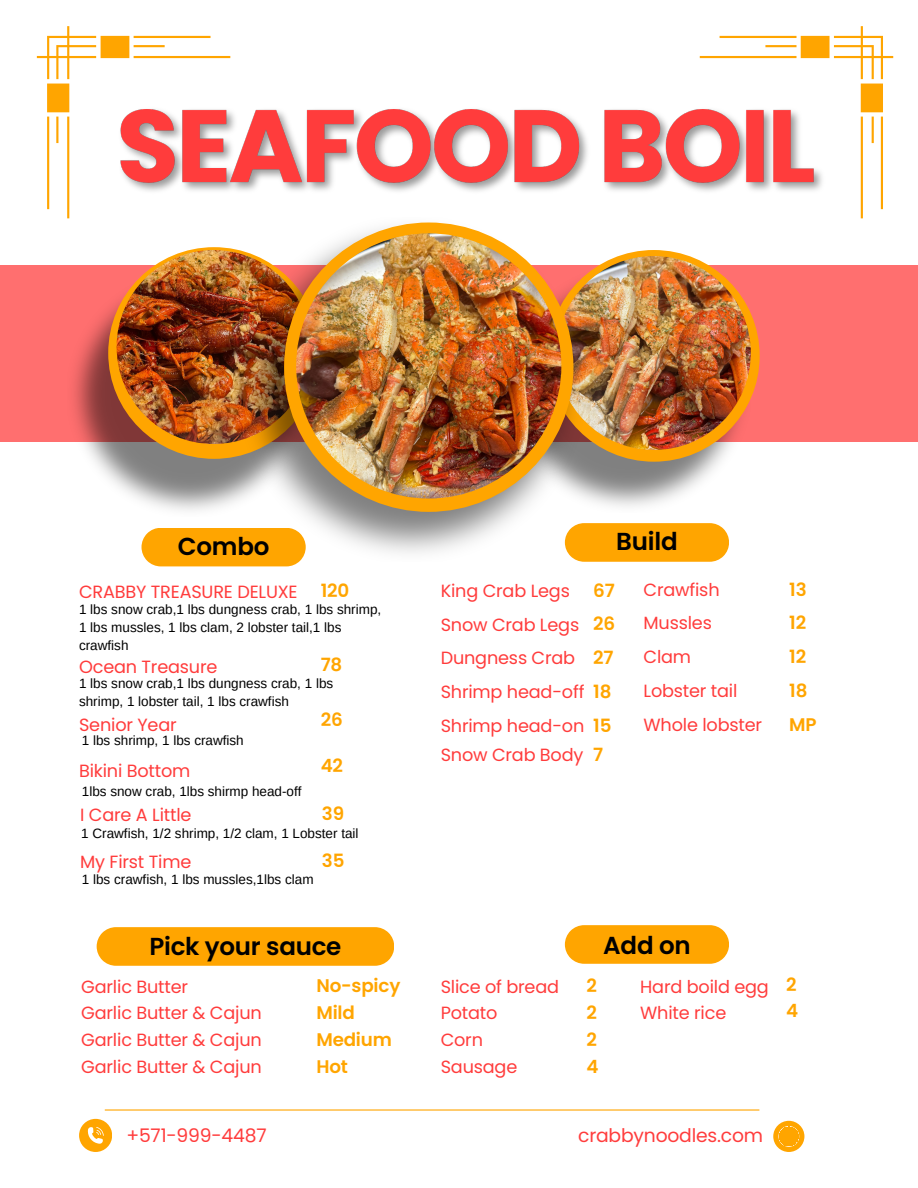
<style>
.page{position:relative;width:918px;height:1188px;background:#fff}
.page>*{position:absolute;margin:0;border:0;box-sizing:border-box;transform-origin:0 0}
.t1{font:600 24.6px "Poppins";letter-spacing:-.01em;color:#000}
.t2{font:18.75px "Poppins";letter-spacing:-.01em;color:#ff3c3c}
.t3{font:600 18.3px "Poppins";letter-spacing:-.01em;color:#ffa500}
.t4{font:17.7px "Poppins";letter-spacing:-.01em;color:#ff3c3c}
.t5{font:13.5px/18px "Arimo";color:#000}
</style>
<div class="page">
<div style="left:0;top:265px;width:918px;height:177px;background:#ff6f6f"></div>
<img style="left:584px;top:267px;width:161px;height:240px">
<img style="left:73px;top:274px;width:167px;height:237px">
<div style="left:548px;top:250px;width:212px;height:212px;background:#ffa500;border-radius:50%"></div>
<img style="left:557px;top:256px;width:194px;height:194px;border-radius:50%">
<div style="left:108px;top:247px;width:212px;height:212px;background:#ffa500;border-radius:50%"></div>
<img style="left:117px;top:250px;width:194px;height:194px;border-radius:50%">
<img style="left:240px;top:222px;width:344px;height:331px">
<div style="left:284px;top:223px;width:289px;height:289px;background:#ffa500;border-radius:50%"></div>
<img style="left:296px;top:233px;width:265px;height:266px;border-radius:50%">
<svg style="left:37px;top:26px;width:193px;height:192px"></svg>
<svg style="left:700px;top:26px;width:193px;height:192px"></svg>
<img style="left:114px;top:76px;width:715px;height:142px">
<div style="left:142px;top:528px;width:164px;height:38px;background:#ffa500"></div>
<svg style="left:565px;top:523px;width:164px;height:39px"></svg>
<svg style="left:97px;top:927px;width:297px;height:39px"></svg>
<svg style="left:79px;top:1119px;width:33px;height:32px"></svg>
<svg style="left:773px;top:1121px;width:31px;height:31px"></svg>
<hr style="left:105px;top:1109px;width:654px;height:2px;background:#ffa500">
<svg style="left:565px;top:925px;width:164px;height:39px"></svg>
<p class="t1" style="left:178px;top:529px;width:93px">Combo</p>
<p class="t1" style="left:616px;top:524px;width:63px">Build</p>
<h2 class="t4" style="left:79px;top:579px;width:220px">CRABBY TREASURE DELUXE</h2>
<p class="t3" style="left:321px;top:578px;width:30px">120</p>
<h6 class="t5" style="left:79px;top:600px;width:304px">1 lbs snow crab,1 lbs dungness crab, 1 lbs shrimp,<br>1 lbs mussles, 1 lbs clam, 2 lobster tail,1 lbs crawfish</h6>
<h6 class="t5" style="left:79px;top:674px;width:256px">1 lbs snow crab,1 lbs dungness crab, 1 lbs shrimp, 1 lobster tail, 1 lbs crawfish</h6>
<p class="t5" style="left:82px;top:731px;width:163px">1 lbs shrimp, 1 lbs crawfish</p>
<h6 class="t5" style="left:82px;top:782px;width:221px">1lbs snow crab, 1lbs shirmp head-off</h6>
<h6 class="t5" style="left:81px;top:824px;width:279px">1 Crawfish, 1/2 shrimp, 1/2 clam, 1 Lobster tail</h6>
<p class="t4" style="left:80px;top:850px;width:113px">My First Time</p>
<h6 class="t3" style="left:322px;top:848px;width:24px">35</h6>
<p class="t5" style="left:82px;top:871px;width:233px">1 lbs crawfish, 1 lbs mussles,1lbs clam</p>
<p class="t4" style="left:79px;top:655px;width:140px">Ocean Treasure</p>
<h6 class="t3" style="left:321px;top:651px;width:23px">78</h6>
<p class="t4" style="left:79px;top:712px;width:99px">Senior Year</p>
<p class="t3" style="left:321px;top:707px;width:24px">26</p>
<h6 class="t4" style="left:79px;top:758px;width:113px">Bikini Bottom</h6>
<p class="t3" style="left:321px;top:753px;width:24px">42</p>
<h6 class="t4" style="left:80px;top:803px;width:113px">I Care A Little</h6>
<p class="t3" style="left:322px;top:801px;width:24px">39</p>
<h2 class="t1" style="left:149px;top:930px;width:194px">Pick your sauce</h2>
<p class="t4" style="left:441px;top:578px;width:131px">King Crab Legs</p>
<h6 class="t3" style="left:593px;top:577px;width:23px">67</h6>
<p class="t4" style="left:441px;top:612px;width:140px">Snow Crab Legs</p>
<p class="t3" style="left:593px;top:611px;width:24px">26</p>
<h6 class="t4" style="left:441px;top:646px;width:136px">Dungness Crab</h6>
<p class="t3" style="left:593px;top:645px;width:22px">27</p>
<h6 class="t4" style="left:441px;top:679px;width:145px">Shrimp head-off</h6>
<p class="t3" style="left:593px;top:679px;width:20px">18</p>
<p class="t4" style="left:441px;top:713px;width:145px">Shrimp head-on</p>
<h6 class="t3" style="left:593px;top:713px;width:20px">15</h6>
<p class="t4" style="left:441px;top:743px;width:144px">Snow Crab Body</p>
<p class="t3" style="left:593px;top:742px;width:12px">7</p>
<h6 class="t4" style="left:644px;top:577px;width:78px">Crawfish</h6>
<h5 class="t3" style="left:789px;top:577px;width:19px">13</h5>
<h6 class="t4" style="left:644px;top:611px;width:70px">Mussles</h6>
<h5 class="t3" style="left:789px;top:610px;width:18px">12</h5>
<h6 class="t4" style="left:644px;top:645px;width:49px">Clam</h6>
<h5 class="t3" style="left:789px;top:644px;width:18px">12</h5>
<h6 class="t4" style="left:644px;top:678px;width:95px">Lobster tail</h6>
<h5 class="t3" style="left:789px;top:678px;width:20px">18</h5>
<h2 class="t4" style="left:644px;top:712px;width:120px">Whole lobster</h2>
<h6 class="t3" style="left:789px;top:711px;width:29px">MP</h6>
<p class="t1" style="left:603px;top:928px;width:89px">Add on</p>
<h6 class="t4" style="left:81px;top:974px;width:108px">Garlic Butter</h6>
<p class="t3" style="left:316px;top:973px;width:85px">No-spicy</p>
<p class="t4" style="left:441px;top:974px;width:120px">Slice of bread</p>
<h6 class="t3" style="left:586px;top:973px;width:12px">2</h6>
<h6 class="t4" style="left:640px;top:974px;width:130px">Hard boild egg</h6>
<p class="t3" style="left:786px;top:971px;width:12px">2</p>
<h6 class="t4" style="left:81px;top:1001px;width:182px">Garlic Butter &amp; Cajun</h6>
<h6 class="t3" style="left:316px;top:1000px;width:40px">Mild</h6>
<p class="t4" style="left:441px;top:1001px;width:58px">Potato</p>
<h6 class="t3" style="left:586px;top:1000px;width:12px">2</h6>
<p class="t4" style="left:640px;top:1001px;width:88px">White rice</p>
<p class="t3" style="left:786px;top:998px;width:14px">4</p>
<h6 class="t4" style="left:81px;top:1027px;width:182px">Garlic Butter &amp; Cajun</h6>
<h6 class="t3" style="left:316px;top:1027px;width:77px">Medium</h6>
<h3 class="t4" style="left:441px;top:1027px;width:44px">Corn</h3>
<p class="t3" style="left:586px;top:1027px;width:12px">2</p>
<h6 class="t4" style="left:81px;top:1054px;width:182px">Garlic Butter &amp; Cajun</h6>
<p class="t3" style="left:316px;top:1053px;width:33px">Hot</p>
<p class="t4" style="left:441px;top:1054px;width:78px">Sausage</p>
<h2 class="t3" style="left:586px;top:1053px;width:14px">4</h2>
<h5 class="t2" style="left:126px;top:1122px;width:142px">+571-999-4487</h5>
<h4 class="t2" style="left:578px;top:1122px;width:187px">crabbynoodles.com</h4>
</div>
